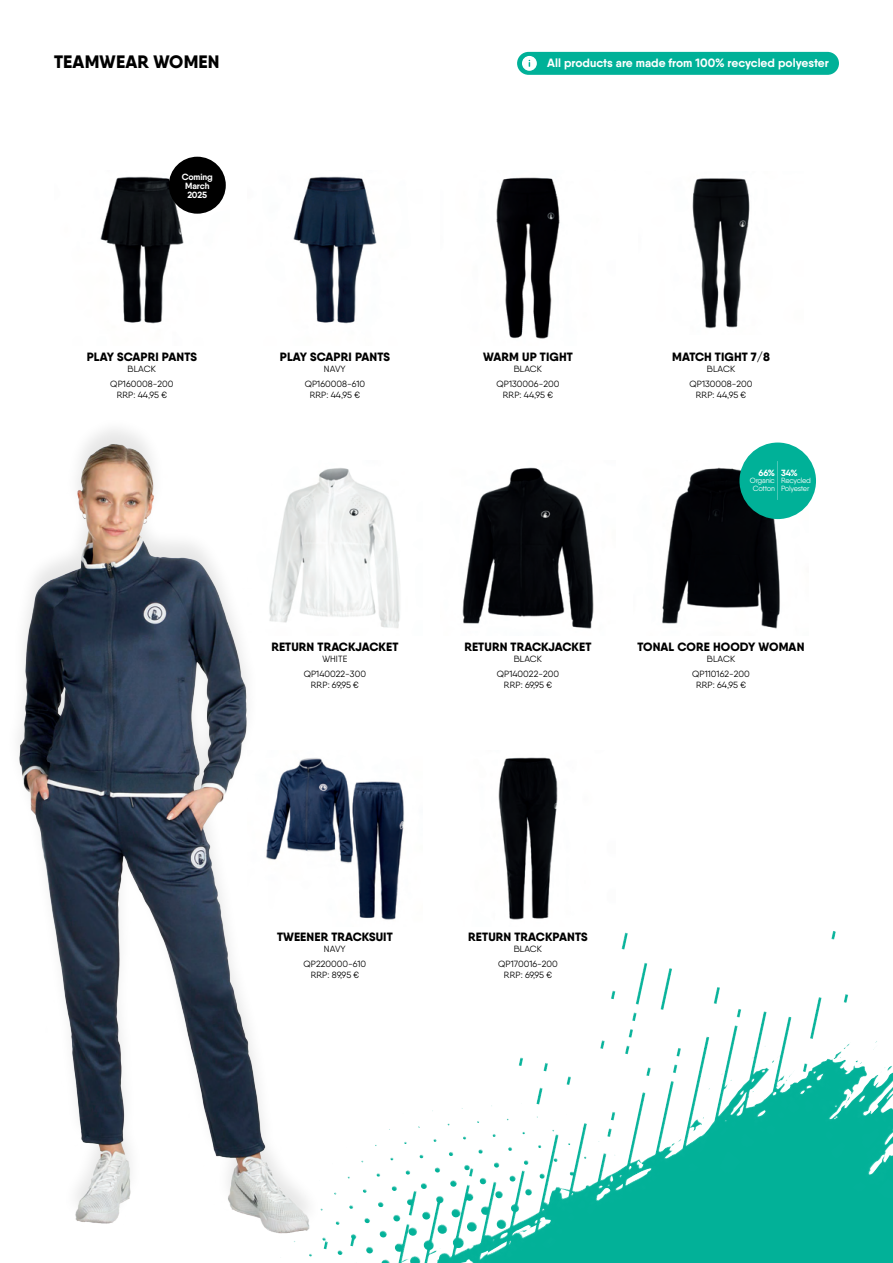
<style>
.page{position:relative;width:893px;height:1263px;background:#fff}
.page>*{position:absolute;margin:0;border:0;box-sizing:border-box;transform-origin:0 0}
.t1{font:800 18px "Qanelas";letter-spacing:.01em;color:#000}
.t2{font:800 12px "Qanelas";letter-spacing:.01em;color:#000}
.t3{font:700 12px "Qanelas";color:#fff}
.t4{font:9px/10.8px "Qanelas";color:#000;text-align:center}
.t5{font:700 9px/9px "Qanelas";letter-spacing:-.01em;color:#fff;text-align:center}
.t6{font:7.5px/7.5px "Qanelas";letter-spacing:-.03em;color:#fff;text-align:center}
</style>
<div class="page">
<div style="left:517px;top:52px;width:322px;height:23px;background:#00b198;border-radius:11px"></div>
<svg style="left:522px;top:56px;width:15px;height:15px"></svg>
<img style="left:322px;top:761px;width:25px;height:19px">
<img style="left:322px;top:468px;width:78px;height:160px">
<img style="left:462px;top:467px;width:132px;height:162px">
<img style="left:500px;top:757px;width:57px;height:23px">
<img style="left:100px;top:170px;width:126px;height:154px">
<img style="left:293px;top:176px;width:84px;height:148px">
<img style="left:496px;top:177px;width:64px;height:162px">
<img style="left:692px;top:178px;width:58px;height:151px">
<svg style="left:309px;top:780px;width:584px;height:483px"></svg>
<img style="left:18px;top:441px;width:304px;height:813px">
<img style="left:662px;top:467px;width:147px;height:162px">
<div style="left:739px;top:442px;width:77px;height:77px;background:#00b198;border-radius:50%"></div>
<hr style="left:777px;top:461px;width:1px;height:39px;background:#fff">
<div style="left:169px;top:157px;width:57px;height:57px;background:#000;border-radius:50%"></div>
<h1 class="t1" style="left:54px;top:51px;width:167px">TEAMWEAR WOMEN</h1>
<h2 class="t3" style="left:547px;top:56px;width:283px">All products are made from 100% recycled polyester</h2>
<p class="t5" style="left:182px;top:172px;width:33px">Coming<br>March<br>2025</p>
<h2 class="t2" style="left:87px;top:349px;width:112px">PLAY SCAPRI PANTS</h2>
<p class="t4" style="left:128px;top:363px;width:30px">BLACK</p>
<p class="t4" style="left:110px;top:378px;width:65px">QP160008-200<br>RRP: 44,95 €</p>
<h2 class="t2" style="left:280px;top:349px;width:112px">PLAY SCAPRI PANTS</h2>
<p class="t4" style="left:324px;top:363px;width:23px">NAVY</p>
<h2 class="t2" style="left:483px;top:349px;width:91px">WARM UP TIGHT</h2>
<p class="t4" style="left:514px;top:363px;width:30px">BLACK</p>
<h2 class="t2" style="left:672px;top:349px;width:99px">MATCH TIGHT 7/8</h2>
<p class="t4" style="left:707px;top:363px;width:30px">BLACK</p>
<p class="t4" style="left:305px;top:378px;width:62px">QP160008-610<br>RRP: 44,95 €</p>
<p class="t4" style="left:496px;top:378px;width:64px">QP130006-200<br>RRP: 44,95 €</p>
<p class="t4" style="left:689px;top:378px;width:65px">QP130008-200<br>RRP: 44,95 €</p>
<p class="t5" style="left:758px;top:468px;width:18px">66%</p>
<p class="t6" style="left:750px;top:477px;width:27px">Organic<br>Cotton</p>
<p class="t5" style="left:781px;top:468px;width:18px">34%</p>
<p class="t6" style="left:781px;top:477px;width:31px;text-align:left">Recycled<br>Polyester</p>
<h2 class="t2" style="left:271px;top:639px;width:129px">RETURN TRACKJACKET</h2>
<p class="t4" style="left:322px;top:653px;width:27px">WHITE</p>
<h2 class="t2" style="left:464px;top:639px;width:129px">RETURN TRACKJACKET</h2>
<p class="t4" style="left:514px;top:653px;width:30px">BLACK</p>
<h2 class="t2" style="left:637px;top:639px;width:169px">TONAL CORE HOODY WOMAN</h2>
<p class="t4" style="left:707px;top:653px;width:30px">BLACK</p>
<p class="t4" style="left:304px;top:668px;width:64px">QP140022-300<br>RRP: 69,95 €</p>
<p class="t4" style="left:497px;top:668px;width:64px">QP140022-200<br>RRP: 69,95 €</p>
<p class="t4" style="left:692px;top:668px;width:59px">QP110162-200<br>RRP: 64,95 €</p>
<h2 class="t2" style="left:277px;top:929px;width:117px">TWEENER TRACKSUIT</h2>
<p class="t4" style="left:324px;top:943px;width:23px">NAVY</p>
<p class="t4" style="left:304px;top:958px;width:64px">QP220000-610<br>RRP: 89,95 €</p>
<h2 class="t2" style="left:468px;top:929px;width:121px">RETURN TRACKPANTS</h2>
<p class="t4" style="left:514px;top:943px;width:30px">BLACK</p>
<p class="t4" style="left:498px;top:958px;width:61px">QP170016-200<br>RRP: 69,95 €</p>
</div>
